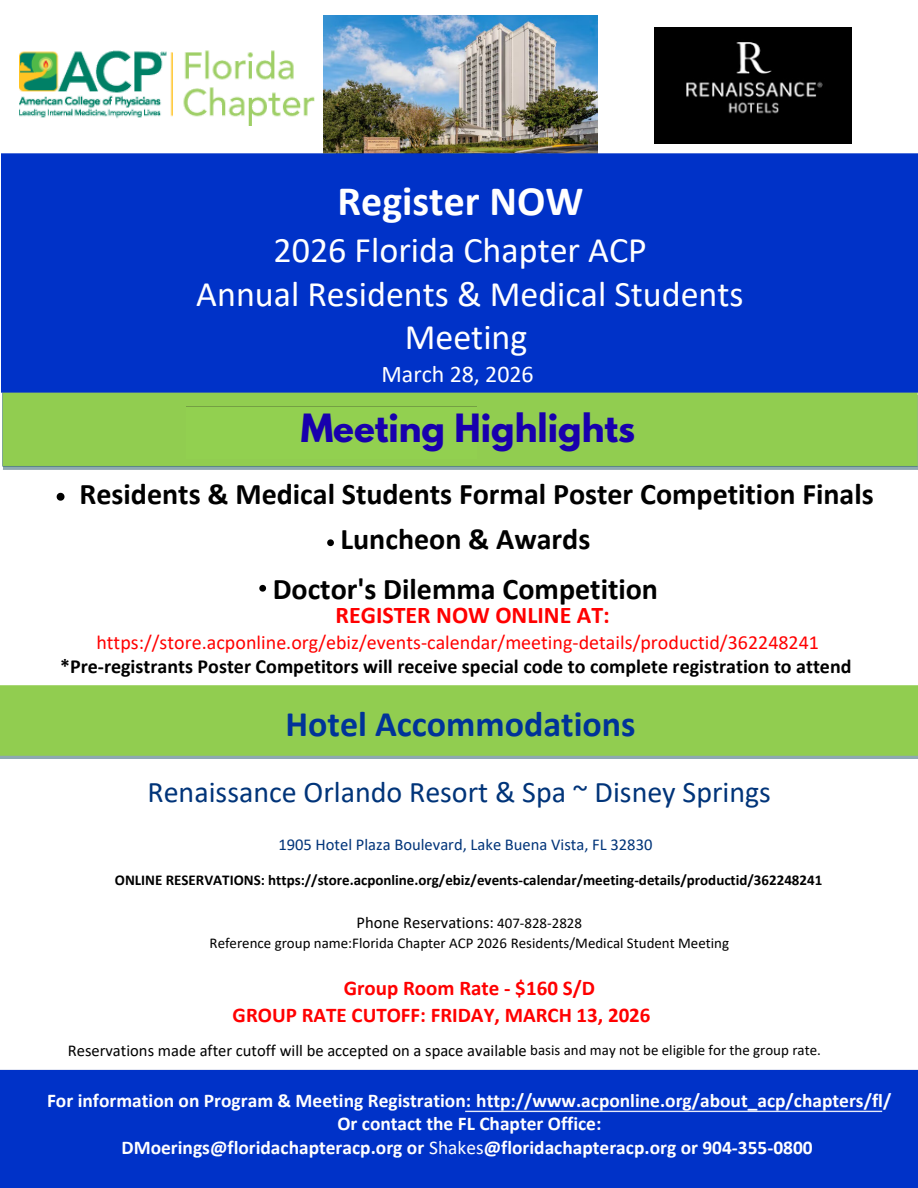
<style>
.page{position:relative;width:918px;height:1188px;background:#fff}
.page>*{position:absolute;margin:0;border:0;box-sizing:border-box;transform-origin:0 0}
.t1{font:700 42px "Calibri";color:#fff}
.t2{font:36px/43.8px "Calibri";color:#fff;text-align:center}
.t3{font:700 36px "Calibri";color:#039}
.t4{font:700 34.5px "League Spartan";color:#1800ad}
.t5{font:700 30px/49.5px "Calibri";color:#000;text-align:center}
.t6{font:30px "Calibri";color:#003479}
.t7{font:700 24px "Calibri";color:#f00}
.t8{font:24px "Calibri";color:#fff}
.t9{font:700 21px/26.8px "Calibri";color:#f00}
.t10{font:700 19.95px "Calibri";color:#000}
.t11{font:19.95px "Calibri";color:#f00}
.t12{font:700 19.5px/23.5px "Calibri";color:#fff;text-align:center}
.t13{font:16.5px "Calibri";color:#000}
.t14{font:16.5px "Calibri";color:#003479}
.t15{font:700 15px "Calibri";color:#000}
.t16{font:15px "Calibri";color:#000}
.s1{font-size:15px}
.s2{font-weight:400}
</style>
<div class="page">
<img style="left:324px;top:15px;width:273px;height:138px">
<img style="left:20px;top:50px;width:294px;height:75px">
<img style="left:655px;top:28px;width:196px;height:115px">
<div style="left:1px;top:153px;width:917px;height:232px;background:#0032c8"></div>
<img style="left:0;top:385px;width:918px;height:301px">
<img style="left:0;top:755px;width:918px;height:4px">
<div style="left:0;top:686px;width:918px;height:69px;background:#91cd50"></div>
<div style="left:0;top:1069px;width:918px;height:119px;background:#0032c8"></div>
<div style="left:186px;top:406px;width:290px;height:52px;background:#92d050"></div>
<svg style="left:57px;top:493px;width:8px;height:8px"></svg>
<svg style="left:327px;top:539px;width:7px;height:7px"></svg>
<svg style="left:259px;top:585px;width:7px;height:7px"></svg>
<h1 class="t1" style="left:338px;top:183px;width:247px">Register NOW</h1>
<h3 class="t2" style="left:274px;top:231px;width:375px">2026 Florida Chapter ACP</h3>
<h3 class="t2" style="left:196px;top:275px;width:549px">Annual Residents &amp; Medical Students<br>Meeting</h3>
<p class="t8" style="left:381px;top:364px;width:154px">March 28, 2026</p>
<h2 class="t4" style="left:301px;top:411px;width:336px">Meeting Highlights</h2>
<h5 class="t5" style="left:80px;top:472px;width:796px">Residents &amp; Medical Students Formal Poster Competition Finals</h5>
<h4 class="t5" style="left:273px;top:517px;width:387px">Luncheon &amp; Awards<br>Doctor's Dilemma Competition</h4>
<h6 class="t7" style="left:336px;top:605px;width:276px">REGISTER NOW ONLINE AT:</h6>
<p class="t11" style="left:96px;top:634px;width:724px">https://store.acponline.org/ebiz/events-calendar/meeting-details/productid/362248241</p>
<p class="t10" style="left:60px;top:652px;width:793px">*Pre-registrants Poster Competitors will receive special code to complete registration to attend</p>
<h2 class="t3" style="left:286px;top:709px;width:351px">Hotel Accommodations</h2>
<h5 class="t6" style="left:147px;top:779px;width:625px">Renaissance Orlando Resort &amp; Spa ~ Disney Springs</h5>
<p class="t14" style="left:278px;top:837px;width:376px">1905 Hotel Plaza Boulevard, Lake Buena Vista, FL 32830</p>
<p class="t15" style="left:115px;top:874px;width:709px">ONLINE RESERVATIONS: https://store.acponline.org/ebiz/events-calendar/meeting-details/productid/362248241</p>
<p class="t13" style="left:357px;top:916px;width:227px">Phone Reservations: <span class="s1">407-828-2828</span></p>
<p class="t16" style="left:210px;top:936px;width:521px">Reference group name:Florida Chapter ACP 2026 Residents/Medical Student Meeting</p>
<p class="t9" style="left:233px;top:977px;width:419px;text-indent:111px">Group Room Rate - $160 S/D<br>GROUP RATE CUTOFF: FRIDAY, MARCH 13, 2026</p>
<p class="t13" style="left:68px;top:1043px;width:754px">Reservations made after cutoff will be accepted on a space available <span class="s1">basis and may not be eligible for the group rate.</span></p>
<p class="t12" style="left:47px;top:1090px;width:846px">For information on Program &amp; Meeting Registration: http://www.acponline.org/about_acp/chapters/fl/<br>Or contact the FL Chapter Office:<br>DMoerings@floridachapteracp.org or <span class="s2">Shakes</span>@floridachapteracp.org or 904-355-0800</p>
</div>
